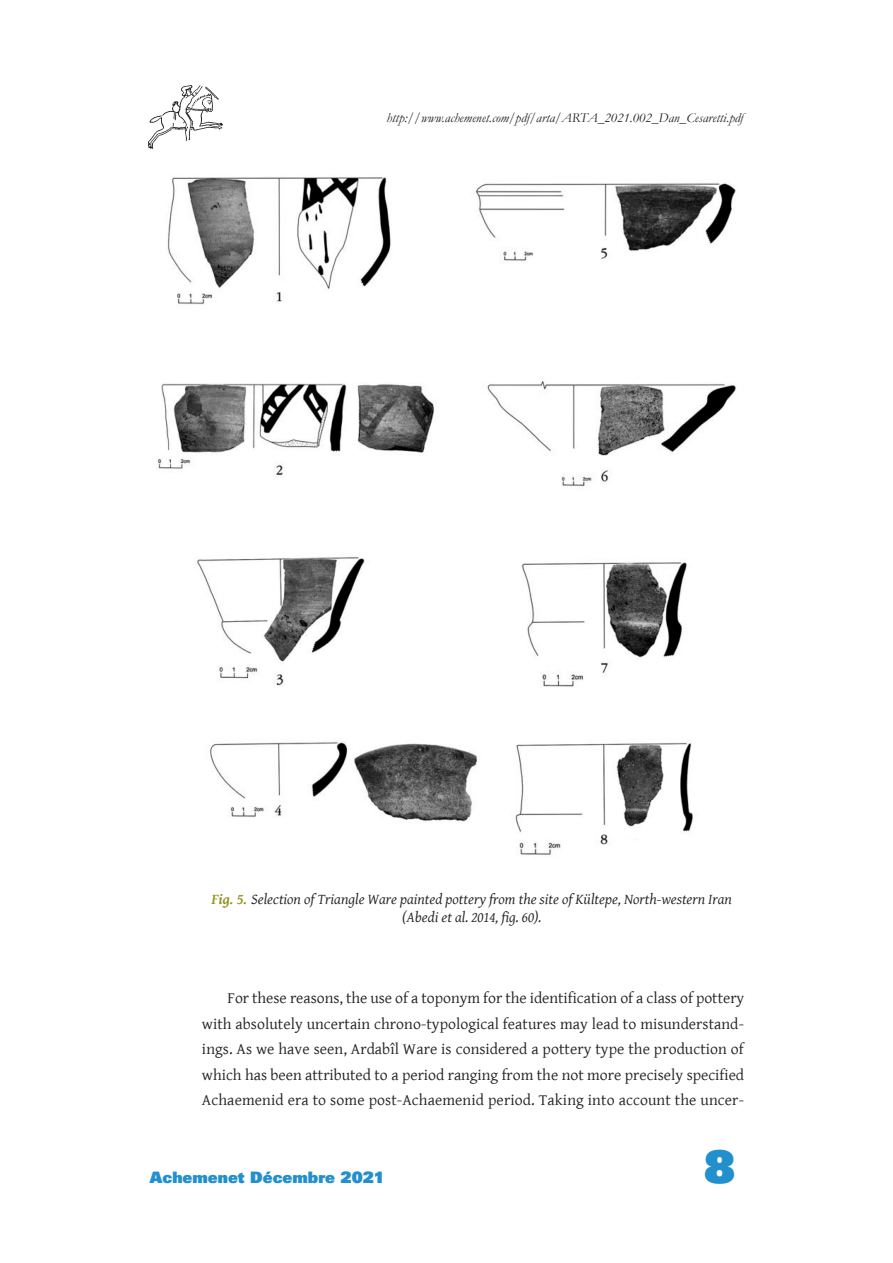
<style>
.page{position:relative;width:893px;height:1263px;background:#fff}
.page>*{position:absolute;margin:0;border:0;box-sizing:border-box;transform-origin:0 0}
.t1{font:45px "Univers LT Std X Black";color:#2290cd}
.Texte_courant{font:15.75px/25.5px "Gentium Basic";letter-spacing:.01em;color:#231f20;text-align:justify}
.t2{font:15.75px "Univers LT Std X Black";color:#2290cd}
.Légendes_figures{font:italic 15px/18px "Gentium Basic";color:#231f20;text-align:center}
.t3{font:italic 13.5px "Garamond";color:#231f20}
.s1{font-weight:700;color:#92911b}
</style>
<div class="page">
<img style="left:149px;top:85px;width:73px;height:64px">
<img style="left:157px;top:177px;width:579px;height:678px">
<p class="t3" style="left:386px;top:108px;width:358px">http://www.achemenet.com/pdf/arta/ARTA_2021.002_Dan_Cesaretti.pdf</p>
<p class="Légendes_figures" style="left:212px;top:890px;width:522px"><span class="s1">Fig. 5.</span> Selection of Triangle Ware painted pottery from the site of Kültepe, North-western Iran (Abedi et al. 2014, fig. 60).</p>
<p class="Texte_courant" style="left:202px;top:985px;width:544px;text-indent:26px">For these reasons, the use of a toponym for the identification of a class of pottery with absolutely uncertain chrono-typological features may lead to misunderstand&shy;ings. As we have seen, Ardabîl Ware is considered a pottery type the production of which has been attributed to a period ranging from the not more precisely specified Achaemenid era to some post-Achaemenid period. Taking into account the uncer-</p>
<p class="t2" style="left:150px;top:1167px;width:237px">Achemenet Décembre 2021</p>
<h1 class="t1" style="left:704px;top:1137px;width:33px">8</h1>
</div>
